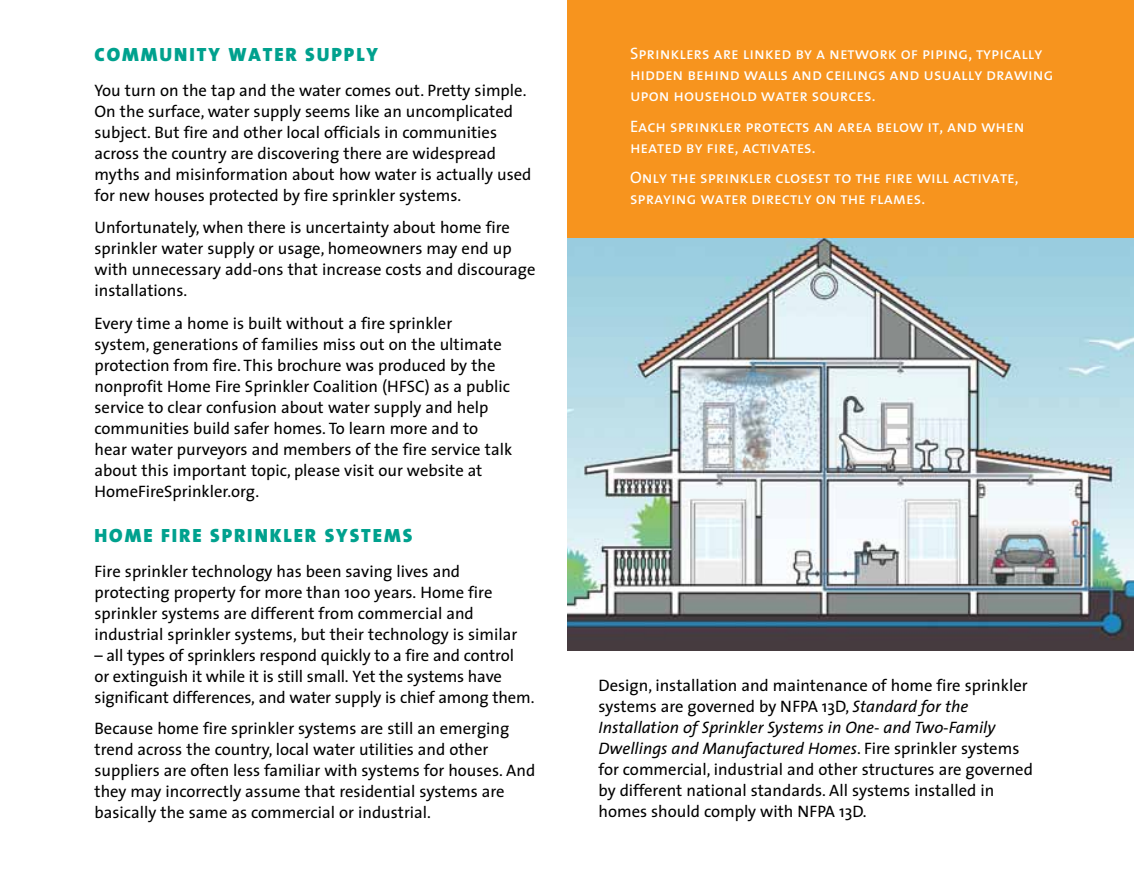
<style>
.page{position:relative;width:1134px;height:882px;background:#fff}
.page>*{position:absolute;margin:0;border:0;box-sizing:border-box;transform-origin:0 0}
.t1{font:900 19.25px "The Sans";letter-spacing:.1em;color:#00a18e}
.t2{font:16.62px/21px "The Sans";color:#000}
.t3{font:16.62px/21px "The Sans Caps";color:#fff}
.s1{font-style:italic}
</style>
<div class="page">
<div style="left:567px;top:0;width:567px;height:251px;background:#f7941e"></div>
<img style="left:567px;top:238px;width:567px;height:412px">
<p class="t1" style="left:94px;top:38px;width:285px">COMMUNITY WATER SUPPLY</p>
<p class="t2" style="left:94px;top:79px;width:438px">You turn on the tap and the water comes out. Pretty simple.<br>On the surface, water supply seems like an uncomplicated subject. But fire and other local officials in communities across the country are discovering there are widespread myths and misinformation about how water is actually used for new houses protected by fire sprinkler systems.</p>
<p class="t2" style="left:94px;top:217px;width:443px">Unfortunately, when there is uncertainty about home fire sprinkler water supply or usage, homeowners may end up with unnecessary add-ons that increase costs and discourage installations.</p>
<p class="t2" style="left:94px;top:312px;width:419px">Every time a home is built without a fire sprinkler<br>system, generations of families miss out on the ultimate protection from fire. This brochure was produced by the nonprofit Home Fire Sprinkler Coalition (HFSC) as a public service to clear confusion about water supply and help communities build safer homes. To learn more and to hear water purveyors and members of the fire service talk about this important topic, please visit our website at HomeFireSprinkler.org.</p>
<p class="t1" style="left:94px;top:519px;width:30px">HOME</p>
<p class="t1" style="left:161px;top:519px;width:22px">FIRE</p>
<p class="t1" style="left:210px;top:519px;width:25px">SPRINKLER</p>
<p class="t1" style="left:325px;top:519px;width:26px">SYSTEMS</p>
<p class="t2" style="left:94px;top:560px;width:424px">Fire sprinkler technology has been saving lives and protecting property for more than 100 years. Home fire sprinkler systems are different from commercial and industrial sprinkler systems, but their technology is similar</p>
<p class="t2" style="left:94px;top:644px;width:441px">– all types of sprinklers respond quickly to a fire and control<br>or extinguish it while it is still small. Yet the systems have significant differences, and water supply is chief among them.</p>
<p class="t2" style="left:94px;top:718px;width:442px">Because home fire sprinkler systems are still an emerging trend across the country, local water utilities and other suppliers are often less familiar with systems for houses. And they may incorrectly assume that residential systems are basically the same as commercial or industrial.</p>
<p class="t3" style="left:630px;top:43px;width:425px">Sprinklers are linked by a network of piping, typically hidden behind walls and ceilings and usually drawing upon household water sources.</p>
<p class="t3" style="left:630px;top:116px;width:396px">Each sprinkler protects an area below it, and when heated by fire, activates.</p>
<p class="t3" style="left:630px;top:166px;width:390px">Only the sprinkler closest to the fire will activate, spraying water directly on the flames.</p>
<p class="t2" style="left:598px;top:674px;width:436px">Design, installation and maintenance of home fire sprinkler systems are governed by NFPA 13D, <span class="s1">Standard for the Installation of Sprinkler Systems in One- and Two-Family Dwellings and Manufactured Homes</span>. Fire sprinkler systems for commercial, industrial and other structures are governed by different national standards. All systems installed in homes should comply with NFPA 13D.</p>
</div>
